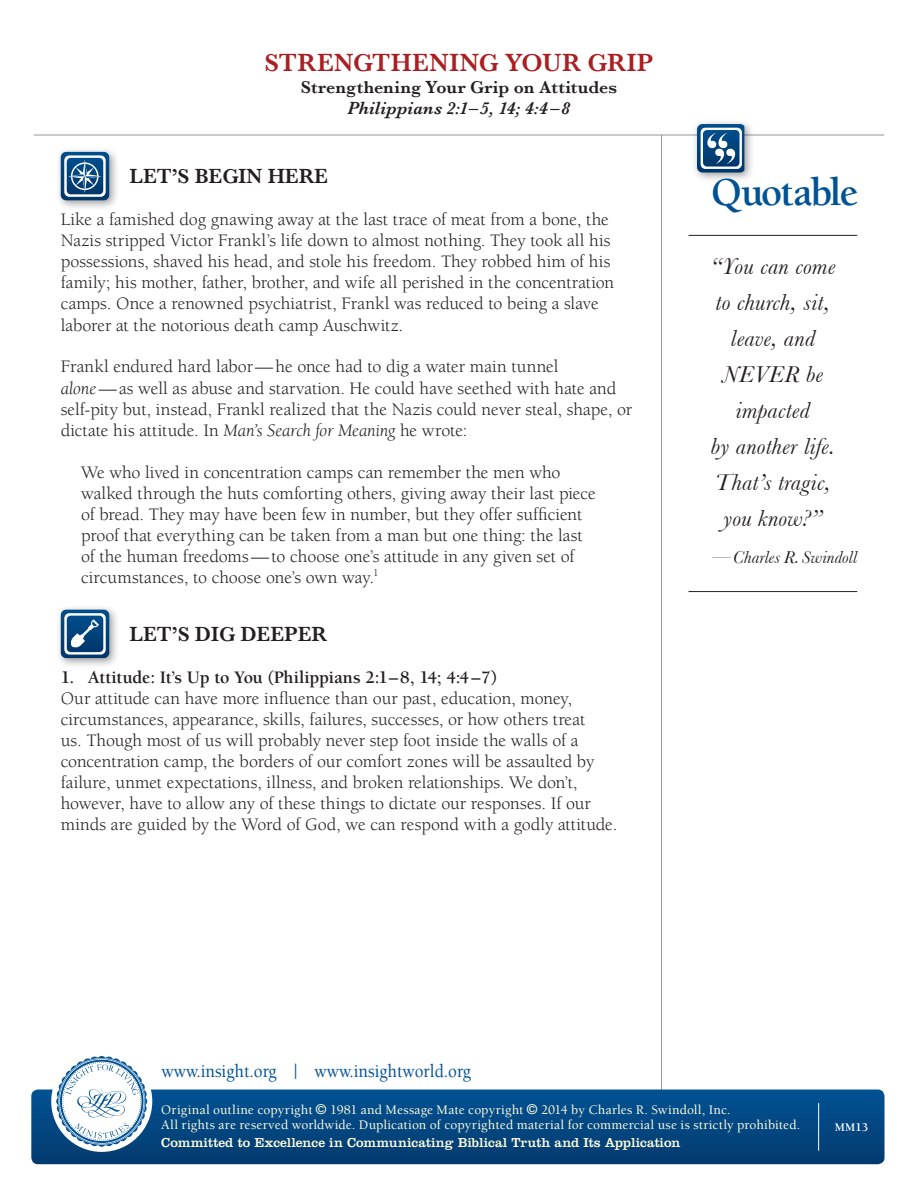
<style>
.page{position:relative;width:918px;height:1188px;background:#fff}
.page>*{position:absolute;margin:0;border:0;box-sizing:border-box;transform-origin:0 0}
.t1{font:700 40.5px "Berkeley";letter-spacing:-.04em;color:#005294}
.t2{font:600 25.5px "Baskerville";letter-spacing:.02em;color:#aa1f22}
.t3{font:italic 24px/36px "Baskerville";letter-spacing:.015em;color:#231f20;text-align:center}
.t4{font:600 21px "Baskerville";color:#231f20}
.t5{font:500 18.9px "Berkeley";color:#005294;scale:.9 1}
.t6{font:18px/21px "Berkeley";color:#231f20}
.t7{font:700 18px "Berkeley";letter-spacing:-.015em;color:#231f20}
.t8{font:600 18px "Baskerville";letter-spacing:-.005em;color:#231f20}
.t9{font:italic 600 18px "Baskerville";letter-spacing:.01em;color:#231f20}
.t10{font:italic 18px "Baskerville";letter-spacing:.01em;color:#231f20}
.t11{font:500 13.5px/15px "Berkeley";letter-spacing:.01em;color:#fffcdc}
.t12{font:13.5px "Clarendon";letter-spacing:.005em;color:#fffcdc}
.t13{font:700 12px "Berkeley";color:#fff}
.s1{font-style:italic}
</style>
<div class="page">
<hr style="left:661px;top:135px;width:1px;height:962px;background:#939598">
<hr style="left:34px;top:135px;width:850px;height:1px;background:#939598">
<div style="left:31px;top:1090px;width:854px;height:74px;background:linear-gradient(to bottom,#015294,#043b6f);border-radius:7px"></div>
<div style="left:51px;top:1051px;width:101px;height:101px;background:#fff;border-radius:50%"></div>
<svg style="left:56px;top:1056px;width:91px;height:91px"></svg>
<hr style="left:818px;top:1103px;width:1px;height:48px;background:#fff">
<div style="left:692px;top:119px;width:63px;height:64px;background:#231f20;opacity:.45"></div>
<svg style="left:697px;top:124px;width:47px;height:49px"></svg>
<hr style="left:689px;top:235px;width:168px;height:1px;background:#231f20">
<hr style="left:689px;top:591px;width:168px;height:1px;background:#231f20">
<div style="left:56px;top:147px;width:64px;height:64px;background:#231f20;opacity:.45"></div>
<svg style="left:61px;top:152px;width:48px;height:48px"></svg>
<div style="left:56px;top:604px;width:64px;height:65px;background:#231f20;opacity:.45"></div>
<svg style="left:61px;top:610px;width:48px;height:48px"></svg>
<svg style="left:316px;top:1104px;width:10px;height:11px"></svg>
<svg style="left:527px;top:1104px;width:10px;height:11px"></svg>
<h2 class="t2" style="left:265px;top:48px;width:390px">StrengtHening Your Grip</h2>
<p class="t8" style="left:301px;top:76px;width:318px">Strengthening Your Grip on Attitudes</p>
<p class="t9" style="left:347px;top:98px;width:225px">Philippians 2:1– 5, 14; 4:4 –8</p>
<p class="t4" style="left:129px;top:164px;width:200px">LET’S BEGIN HERE</p>
<p class="t6" style="left:61px;top:210px;width:555px">Like a famished dog gnawing away at the last trace of meat from a bone, the Nazis stripped Victor Frankl’s life down to almost nothing. They took all his possessions, shaved his head, and stole his freedom. They robbed him of his family; his mother, father, brother, and wife all perished in the concentration camps. Once a renowned psychiatrist, Frankl was reduced to being a slave laborer at the notorious death camp Auschwitz.</p>
<p class="t6" style="left:61px;top:357px;width:573px">Frankl endured hard labor—he once had to dig a water main tunnel <span class="s1">alone</span>—as well as abuse and starvation. He could have seethed with hate and self-pity but, instead, Frankl realized that the Nazis could never steal, shape, or dictate his attitude. In <span class="s1">Man’s Search for Meaning</span> he wrote:</p>
<p class="t6" style="left:81px;top:462px;width:516px">We who lived in concentration camps can remember the men who walked through the huts comforting others, giving away their last piece of bread. They may have been few in number, but they offer sufficient proof that everything can be taken from a man but one thing: the last of the human freedoms—to choose one’s attitude in any given set of circumstances, to choose one’s own way.<sup>1</sup></p>
<p class="t4" style="left:130px;top:622px;width:199px">LET’S DIG DEEPER</p>
<p class="t7" style="left:61px;top:668px;width:438px">1. Attitude: It’s Up to You (Philippians 2:1–8, 14; 4:4–7)</p>
<p class="t6" style="left:61px;top:688px;width:558px">Our attitude can have more influence than our past, education, money, circumstances, appearance, skills, failures, successes, or how others treat<br>us. Though most of us will probably never step foot inside the walls of a concentration camp, the borders of our comfort zones will be assaulted by failure, unmet expectations, illness, and broken relationships. We don’t, however, have to allow any of these things to dictate our responses. If our minds are guided by the Word of God, we can respond with a godly attitude.</p>
<h1 class="t1" style="left:711px;top:171px;width:149px">Quotable</h1>
<h3 class="t3" style="left:710px;top:248px;width:126px">“You can come to church, sit, leave, and<br>NEVER be impacted<br>by another life.<br>That’s tragic, you know?”</h3>
<p class="t10" style="left:713px;top:546px;width:146px">—Charles R. Swindoll</p>
<p class="t5" style="left:162px;top:1061px;width:345px">www.insight.org | www.insightworld.org</p>
<p class="t11" style="left:161px;top:1103px;width:641px;text-indent:380px">2014 by Charles R. Swindoll, Inc.<br>All rights are reserved worldwide. Duplication of copyrighted material for commercial use is strictly prohibited.</p>
<p class="t12" style="left:161px;top:1135px;width:521px">Committed to Excellence in Communicating Biblical Truth and Its Application</p>
<p class="t11" style="left:161px;top:1103px;width:153px">Original outline copyright</p>
<p class="t11" style="left:330px;top:1103px;width:195px">1981 and Message Mate copyright</p>
<p class="t13" style="left:835px;top:1121px;width:35px">MM13</p>
</div>
